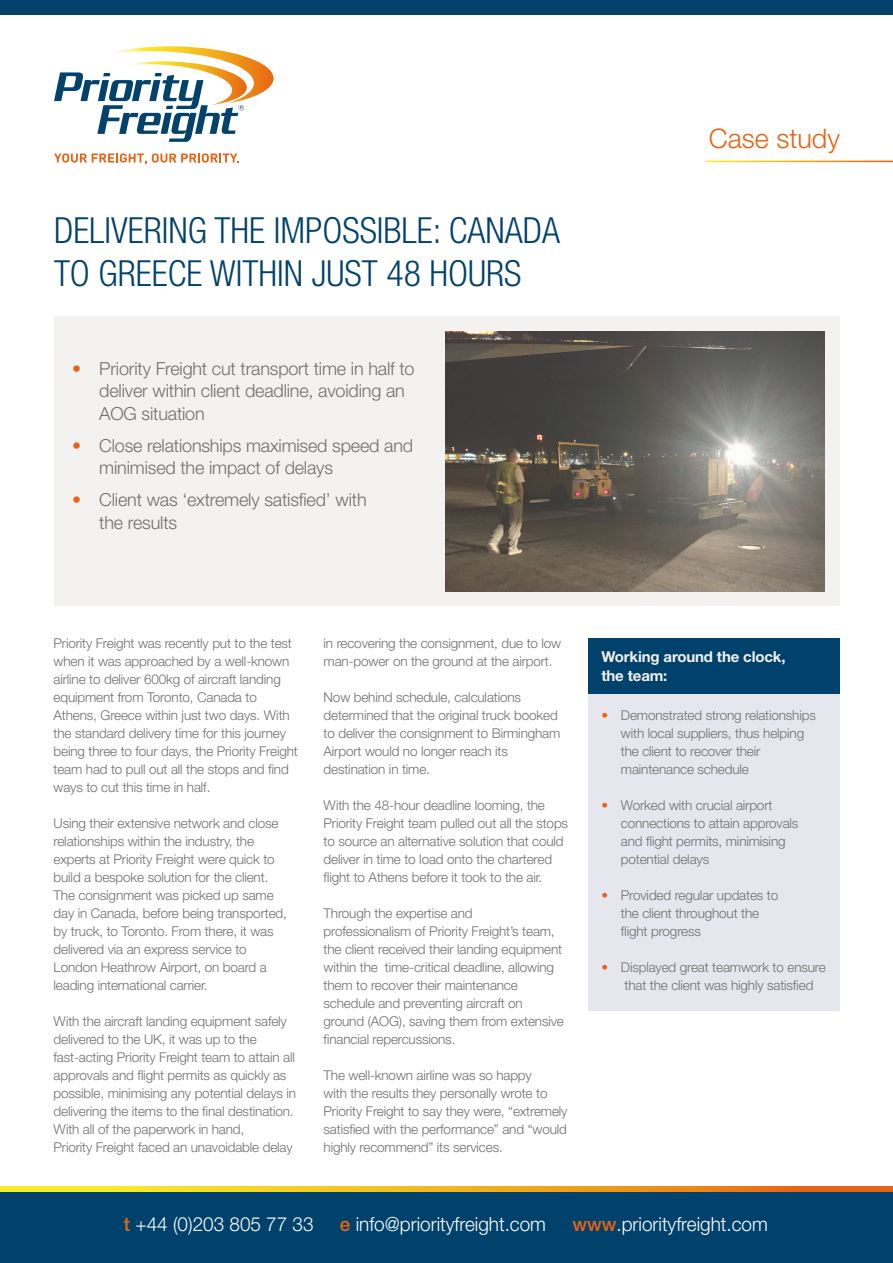
<style>
.page{position:relative;width:893px;height:1263px;background:#fff}
.page>*{position:absolute;margin:0;border:0;box-sizing:border-box;transform-origin:0 0}
.t1{font:300 condensed 36px/42.8px "Helvetica Neue LT Std";color:#02426a}
.t2{font:300 27px "Helvetica Neue LT Std";color:#e96213}
.t3{font:300 19.5px "Helvetica Neue LT Std";color:#fff}
.t4{font:300 18px/22.5px "Helvetica Neue LT Std";letter-spacing:-.01em;color:#706f6f}
.t5{font:700 15px/19.5px "Helvetica Neue LT Std";letter-spacing:-.01em;color:#f4f1f1}
.t6{font:300 13.5px/18px "Helvetica Neue LT Std";letter-spacing:-.01em;color:#706f6f}
.s1{color:#e96213}
.s2{font-weight:500;color:#e96213}
</style>
<div class="page">
<div style="left:54px;top:317px;width:786px;height:289px;background:#f4f1f1"></div>
<svg style="left:54px;top:46px;width:220px;height:96px"></svg>
<svg style="left:54px;top:153px;width:185px;height:12px"></svg>
<svg style="left:0;top:1187px;width:893px;height:5px"></svg>
<div style="left:0;top:1192px;width:893px;height:71px;background:#00426b"></div>
<div style="left:0;top:0;width:893px;height:15px;background:#00426b"></div>
<img style="left:446px;top:332px;width:379px;height:259px">
<div style="left:589px;top:682px;width:251px;height:329px;background:#e5e6ee"></div>
<div style="left:589px;top:638px;width:251px;height:56px;background:#00426b"></div>
<h1 class="t1" style="left:54px;top:209px;width:508px">DELIVERING THE IMPOSSIBLE: CANADA<br>TO GREECE WITHIN JUST 48 HOURS</h1>
<h3 class="t4" style="left:99px;top:357px;width:317px;text-indent:-27px"><span class="s1">•</span> Priority Freight cut transport time in half to deliver within client deadline, avoiding an<br>AOG situation</h3>
<h3 class="t4" style="left:99px;top:434px;width:315px;text-indent:-27px"><span class="s1">•</span> Close relationships maximised speed and minimised the impact of delays</h3>
<h3 class="t4" style="left:99px;top:488px;width:269px;text-indent:-27px"><span class="s1">•</span> Client was ‘extremely satisfied’ with the results</h3>
<h2 class="t2" style="left:709px;top:122px;width:133px">Case study</h2>
<p class="t6" style="left:54px;top:634px;width:246px">Priority Freight was recently put to the test when it was approached by a well-known airline to deliver 600kg of aircraft landing equipment from Toronto, Canada to Athens, Greece within just two days. With the standard delivery time for this journey being three to four days, the Priority Freight team had to pull out all the stops and find ways to cut this time in half.</p>
<p class="t6" style="left:54px;top:814px;width:235px">Using their extensive network and close relationships within the industry, the experts at Priority Freight were quick to build a bespoke solution for the client.<br>The consignment was picked up same day in Canada, before being transported, by truck, to Toronto. From there, it was delivered via an express service to London Heathrow Airport, on board a leading international carrier.</p>
<p class="t6" style="left:54px;top:1012px;width:244px">With the aircraft landing equipment safely delivered to the UK, it was up to the fast-acting Priority Freight team to attain all approvals and flight permits as quickly as possible, minimising any potential delays in delivering the items to the final destination.<br>With all of the paperwork in hand,<br>Priority Freight faced an unavoidable delay</p>
<p class="t6" style="left:324px;top:634px;width:239px">in recovering the consignment, due to low man-power on the ground at the airport.</p>
<p class="t6" style="left:324px;top:688px;width:238px">Now behind schedule, calculations determined that the original truck booked to deliver the consignment to Birmingham Airport would no longer reach its destination in time.</p>
<p class="t6" style="left:324px;top:796px;width:246px">With the 48-hour deadline looming, the Priority Freight team pulled out all the stops to source an alternative solution that could deliver in time to load onto the chartered flight to Athens before it took to the air.</p>
<p class="t6" style="left:324px;top:904px;width:242px">Through the expertise and<br>professionalism of Priority Freight’s team, the client received their landing equipment within the time-critical deadline, allowing them to recover their maintenance schedule and preventing aircraft on ground (AOG), saving them from extensive financial repercussions.</p>
<p class="t6" style="left:324px;top:1066px;width:245px">The well-known airline was so happy<br>with the results they personally wrote to Priority Freight to say they were, “extremely satisfied with the performance” and “would highly recommend” its services.</p>
<p class="t5" style="left:601px;top:646px;width:186px">Working around the clock, the team:</p>
<p class="t6" style="left:621px;top:706px;width:196px;text-indent:-19px"><span class="s1">•</span> Demonstrated strong relationships with local suppliers, thus helping the client to recover their maintenance schedule</p>
<p class="t6" style="left:621px;top:796px;width:179px;text-indent:-19px"><span class="s1">•</span> Worked with crucial airport connections to attain approvals and flight permits, minimising potential delays</p>
<p class="t6" style="left:621px;top:886px;width:159px;text-indent:-19px"><span class="s1">•</span> Provided regular updates to the client throughout the flight progress</p>
<p class="t6" style="left:624px;top:958px;width:203px;text-indent:-23px"><span class="s1">•</span> Displayed great teamwork to ensure that the client was highly satisfied</p>
<h3 class="t3" style="left:124px;top:1212px;width:191px"><span class="s2">t</span> +44 (0)203 805 77 33</h3>
<h3 class="t3" style="left:340px;top:1212px;width:208px"><span class="s2">e</span> info@priorityfreight.com</h3>
<h3 class="t3" style="left:572px;top:1212px;width:197px"><span class="s2">www</span>.priorityfreight.com</h3>
</div>
